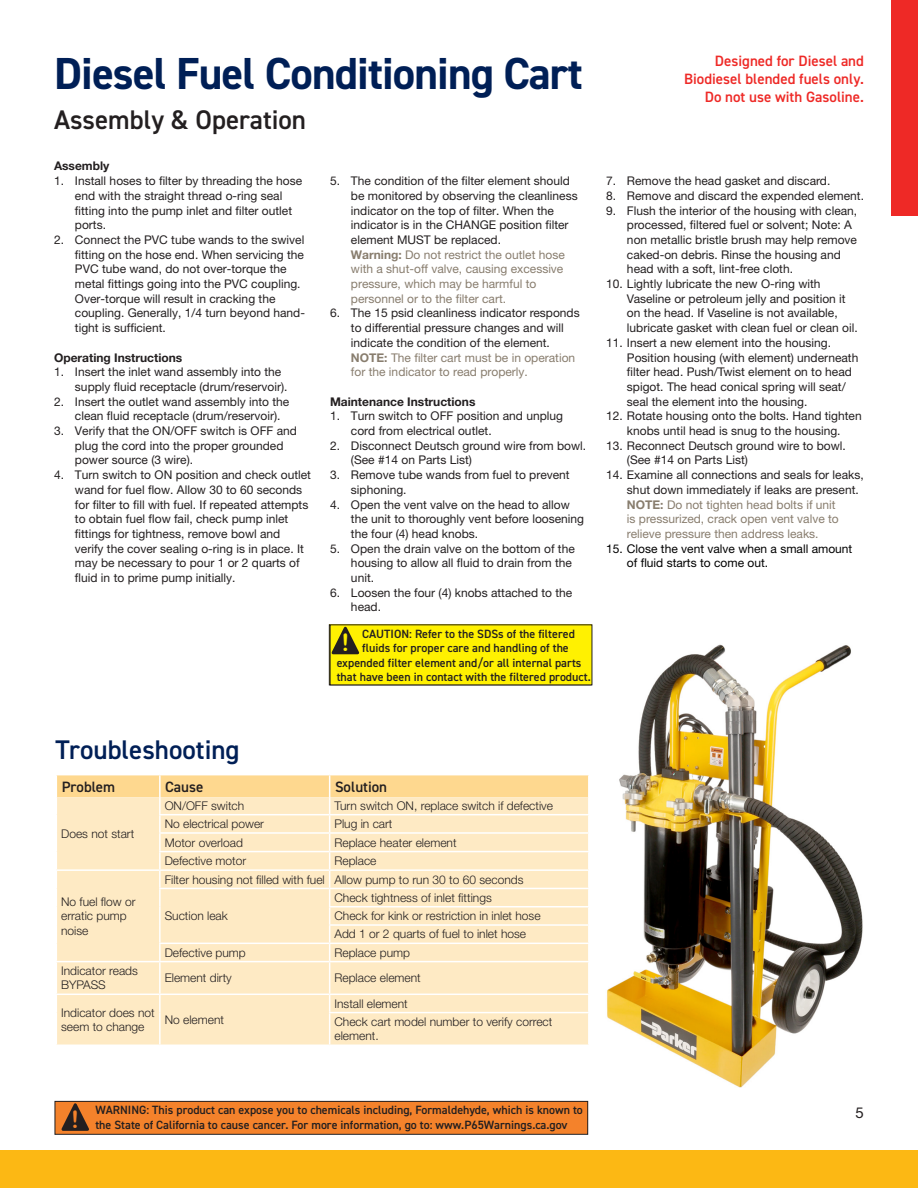
<style>
.page{position:relative;width:918px;height:1188px;background:#fff}
.page>*{position:absolute;margin:0;border:0;box-sizing:border-box;transform-origin:0 0}
.t1{font:700 45px "DIN2014";letter-spacing:-.02em;color:#001f56}
.t2{font:600 27px "DIN2014";color:#231f20}
.t3{font:600 27px "DIN2014";color:#001f56}
.t4{font:24px "Arial Rounded MT Bold";color:#fff101}
.t5{font:24px "Arial Rounded MT Bold";color:#f4822b}
.t6{font:600 15px "DIN2014";color:#ee2926}
.t7{font:600 15px "DIN2014";color:#231f20}
.t8{font:15px "Helvetica Neue LT Std";color:#231f20}
.t9{font:12px/14.7px "Helvetica Neue LT Std";color:#231f20}
.t10{font:300 12px/14.4px "Helvetica Neue LT Std";color:#231f20}
.t11{font:600 12px "DIN2014";color:#231f20}
.t12{font:12px/14.7px "Helvetica Neue LT Std";color:#887d6e}
.t13{font:12px/14.7px "Helvetica Neue LT Std";color:#000}
.t14{font:700 12px "Helvetica Neue LT Std";color:#231f20}
.s1{font-weight:700;color:#887d6e}
.s2{color:#887d6e}
.s3{color:#231f20}
.s4{font-weight:700}
</style>
<div class="page">
<div style="left:0;top:1150px;width:918px;height:38px;background:#fcb814"></div>
<div style="left:891px;top:0;width:27px;height:216px;background:#ee2926"></div>
<img style="left:607px;top:644px;width:256px;height:444px">
<div style="left:330px;top:625px;width:262px;height:60px;background:#fff101"></div>
<svg style="left:328px;top:624px;width:35px;height:32px"></svg>
<div style="left:57px;top:962px;width:531px;height:83px;background:#feeac4"></div>
<svg style="left:56px;top:775px;width:533px;height:186px"></svg>
<hr style="left:159px;top:962px;width:2px;height:32px;background:#fff">
<hr style="left:329px;top:962px;width:1px;height:32px;background:#fff">
<hr style="left:56px;top:994px;width:104px;height:1px;background:#fff">
<hr style="left:160px;top:994px;width:170px;height:1px;background:#fff">
<svg style="left:159px;top:995px;width:2px;height:18px"></svg>
<hr style="left:330px;top:994px;width:260px;height:1px;background:#fff">
<svg style="left:329px;top:995px;width:1px;height:17px"></svg>
<hr style="left:159px;top:1013px;width:2px;height:32px;background:#fff">
<hr style="left:329px;top:1012px;width:261px;height:1px;background:#fff">
<hr style="left:329px;top:1013px;width:1px;height:32px;background:#fff">
<div style="left:55px;top:1101px;width:533px;height:33px;background:#f4822b"></div>
<div style="left:55px;top:1101px;width:533px;height:34px;border:1px solid #231f20"></div>
<svg style="left:58px;top:1101px;width:34px;height:30px"></svg>
<p class="t1" style="left:54px;top:44px;width:530px">Diesel Fuel Conditioning Cart</p>
<p class="t2" style="left:54px;top:102px;width:254px">Assembly &amp; Operation</p>
<p class="t14" style="left:54px;top:159px;width:57px">Assembly</p>
<p class="t9" style="left:75px;top:173px;width:229px;text-indent:-21px">1. Install hoses to filter by threading the hose end with the straight thread o-ring seal fitting into the pump inlet and filter outlet ports.</p>
<p class="t9" style="left:75px;top:232px;width:232px;text-indent:-21px">2. Connect the PVC tube wands to the swivel fitting on the hose end. When servicing the PVC tube wand, do not over-torque the metal fittings going into the PVC coupling.<br>Over-torque will result in cracking the coupling. Generally, 1/4 turn beyond hand&shy;tight is sufficient.</p>
<p class="t14" style="left:54px;top:350px;width:130px">Operating Instructions</p>
<p class="t9" style="left:75px;top:364px;width:214px;text-indent:-21px">1. Insert the inlet wand assembly into the supply fluid receptacle (drum/reservoir).</p>
<p class="t9" style="left:75px;top:394px;width:216px;text-indent:-21px">2. Insert the outlet wand assembly into the clean fluid receptacle (drum/reservoir).</p>
<p class="t9" style="left:75px;top:423px;width:224px;text-indent:-21px">3. Verify that the ON/OFF switch is OFF and plug the cord into the proper grounded power source (3 wire).</p>
<p class="t9" style="left:75px;top:467px;width:238px;text-indent:-21px">4. Turn switch to ON position and check outlet wand for fuel flow. Allow 30 to 60 seconds for filter to fill with fuel. If repeated attempts to obtain fuel flow fail, check pump inlet fittings for tightness, remove bowl and verify the cover sealing o-ring is in place. It may be necessary to pour 1 or 2 quarts of fluid in to prime pump initially.</p>
<p class="t9" style="left:351px;top:173px;width:228px;text-indent:-21px">5. The condition of the filter element should be monitored by observing the cleanliness indicator on the top of filter. When the indicator is in the CHANGE position filter element MUST be replaced.<br><span class="s1">Warning:</span> <span class="s2">Do not restrict the outlet hose with a shut-off valve, causing excessive pressure, which may be harmful to personnel or to the filter cart.</span></p>
<p class="t9" style="left:351px;top:306px;width:230px;text-indent:-21px">6. The 15 psid cleanliness indicator responds to differential pressure changes and will indicate the condition of the element.<br><span class="s1">NOTE:</span> <span class="s2">The filter cart must be in operation for the indicator to read properly.</span></p>
<p class="t14" style="left:330px;top:394px;width:147px">Maintenance Instructions</p>
<p class="t9" style="left:351px;top:409px;width:214px;text-indent:-21px">1. Turn switch to OFF position and unplug cord from electrical outlet.</p>
<p class="t9" style="left:351px;top:438px;width:237px;text-indent:-21px">2. Disconnect Deutsch ground wire from bowl. (See #14 on Parts List)</p>
<p class="t9" style="left:351px;top:467px;width:220px;text-indent:-21px">3. Remove tube wands from fuel to prevent siphoning.</p>
<p class="t9" style="left:351px;top:497px;width:235px;text-indent:-21px">4. Open the vent valve on the head to allow the unit to thoroughly vent before loosening the four (4) head knobs.</p>
<p class="t9" style="left:351px;top:541px;width:225px;text-indent:-21px">5. Open the drain valve on the bottom of the housing to allow all fluid to drain from the unit.</p>
<p class="t9" style="left:351px;top:585px;width:223px;text-indent:-21px">6. Loosen the four (4) knobs attached to the head.</p>
<p class="t11" style="left:362px;top:626px;width:214px">CAUTION: Refer to the SDSs of the filtered</p>
<p class="t11" style="left:362px;top:640px;width:208px">fluids for proper care and handling of the</p>
<p class="t11" style="left:337px;top:655px;width:246px">expended filter element and/or all internal parts</p>
<p class="t11" style="left:337px;top:669px;width:256px">that have been in contact with the filtered product.</p>
<p class="t4" style="left:341px;top:628px;width:9px">!</p>
<p class="t6" style="left:715px;top:51px;width:151px">Designed for Diesel and</p>
<p class="t6" style="left:684px;top:69px;width:181px">Biodiesel blended fuels only.</p>
<p class="t6" style="left:705px;top:87px;width:161px">Do not use with Gasoline.</p>
<p class="t9" style="left:606px;top:173px;width:226px">7. Remove the head gasket and discard.</p>
<p class="t9" style="left:606px;top:188px;width:260px">8. Remove and discard the expended element.</p>
<p class="t9" style="left:627px;top:203px;width:232px;text-indent:-21px">9. Flush the interior of the housing with clean, processed, filtered fuel or solvent; Note: A non metallic bristle brush may help remove caked-on debris. Rinse the housing and head with a soft, lint-free cloth.</p>
<p class="t9" style="left:627px;top:276px;width:232px;text-indent:-21px">10. Lightly lubricate the new O-ring with Vaseline or petroleum jelly and position it on the head. If Vaseline is not available, lubricate gasket with clean fuel or clean oil.</p>
<p class="t9" style="left:627px;top:335px;width:233px;text-indent:-21px">11. Insert a new element into the housing.<br>Position housing (with element) underneath filter head. Push/Twist element on to head spigot. The head conical spring will seat/ seal the element into the housing.</p>
<p class="t9" style="left:606px;top:409px;width:257px;text-align:center">12. Rotate housing onto the bolts. Hand tighten knobs until head is snug to the housing.</p>
<p class="t9" style="left:627px;top:438px;width:220px;text-indent:-21px">13. Reconnect Deutsch ground wire to bowl. (See #14 on Parts List)</p>
<p class="t12" style="left:627px;top:467px;width:238px;text-indent:-21px"><span class="s3">14. Examine all connections and seals for leaks, shut down immediately if leaks are present.<br></span><span class="s4">NOTE:</span> Do not tighten head bolts if unit<br>is pressurized, crack open vent valve to relieve pressure then address leaks.</p>
<p class="t13" style="left:627px;top:541px;width:227px;text-indent:-21px">15. Close the vent valve when a small amount of fluid starts to come out.</p>
<p class="t3" style="left:56px;top:732px;width:186px">Troubleshooting</p>
<p class="t7" style="left:62px;top:777px;width:55px">Problem</p>
<p class="t7" style="left:165px;top:777px;width:40px">Cause</p>
<p class="t7" style="left:335px;top:777px;width:54px">Solution</p>
<p class="t10" style="left:61px;top:826px;width:75px">Does not start</p>
<p class="t10" style="left:165px;top:798px;width:81px">ON/OFF switch</p>
<p class="t10" style="left:335px;top:798px;width:220px">Turn switch ON, replace switch if defective</p>
<p class="t10" style="left:165px;top:816px;width:101px">No electrical power</p>
<p class="t10" style="left:335px;top:816px;width:60px">Plug in cart</p>
<p class="t10" style="left:165px;top:835px;width:80px">Motor overload</p>
<p class="t10" style="left:335px;top:835px;width:124px">Replace heater element</p>
<p class="t10" style="left:165px;top:853px;width:83px">Defective motor</p>
<p class="t10" style="left:335px;top:853px;width:44px">Replace</p>
<p class="t10" style="left:61px;top:894px;width:76px">No fuel flow or erratic pump noise</p>
<p class="t10" style="left:165px;top:872px;width:162px">Filter housing not filled with fuel</p>
<p class="t10" style="left:335px;top:872px;width:190px">Allow pump to run 30 to 60 seconds</p>
<p class="t10" style="left:165px;top:908px;width:65px">Suction leak</p>
<p class="t10" style="left:335px;top:890px;width:159px">Check tightness of inlet fittings</p>
<p class="t10" style="left:335px;top:908px;width:208px">Check for kink or restriction in inlet hose</p>
<p class="t10" style="left:335px;top:927px;width:193px">Add 1 or 2 quarts of fuel to inlet hose</p>
<p class="t10" style="left:165px;top:945px;width:83px">Defective pump</p>
<p class="t10" style="left:335px;top:945px;width:77px">Replace pump</p>
<p class="t10" style="left:61px;top:963px;width:78px">Indicator reads<br>BYPASS</p>
<p class="t10" style="left:165px;top:971px;width:69px">Element dirty</p>
<p class="t10" style="left:335px;top:971px;width:88px">Replace element</p>
<p class="t10" style="left:61px;top:1005px;width:95px">Indicator does not seem to change</p>
<p class="t10" style="left:165px;top:1012px;width:61px">No element</p>
<p class="t10" style="left:335px;top:996px;width:75px">Install element</p>
<p class="t10" style="left:335px;top:1014px;width:219px">Check cart model number to verify correct element.</p>
<p class="t11" style="left:95px;top:1102px;width:489px">WARNING: This product can expose you to chemicals including, Formaldehyde, which is known to</p>
<p class="t5" style="left:71px;top:1105px;width:9px">!</p>
<p class="t11" style="left:95px;top:1117px;width:474px">the State of California to cause cancer. For more information, go to: www.P65Warnings.ca.gov</p>
<p class="t8" style="left:856px;top:1103px;width:10px">5</p>
</div>
